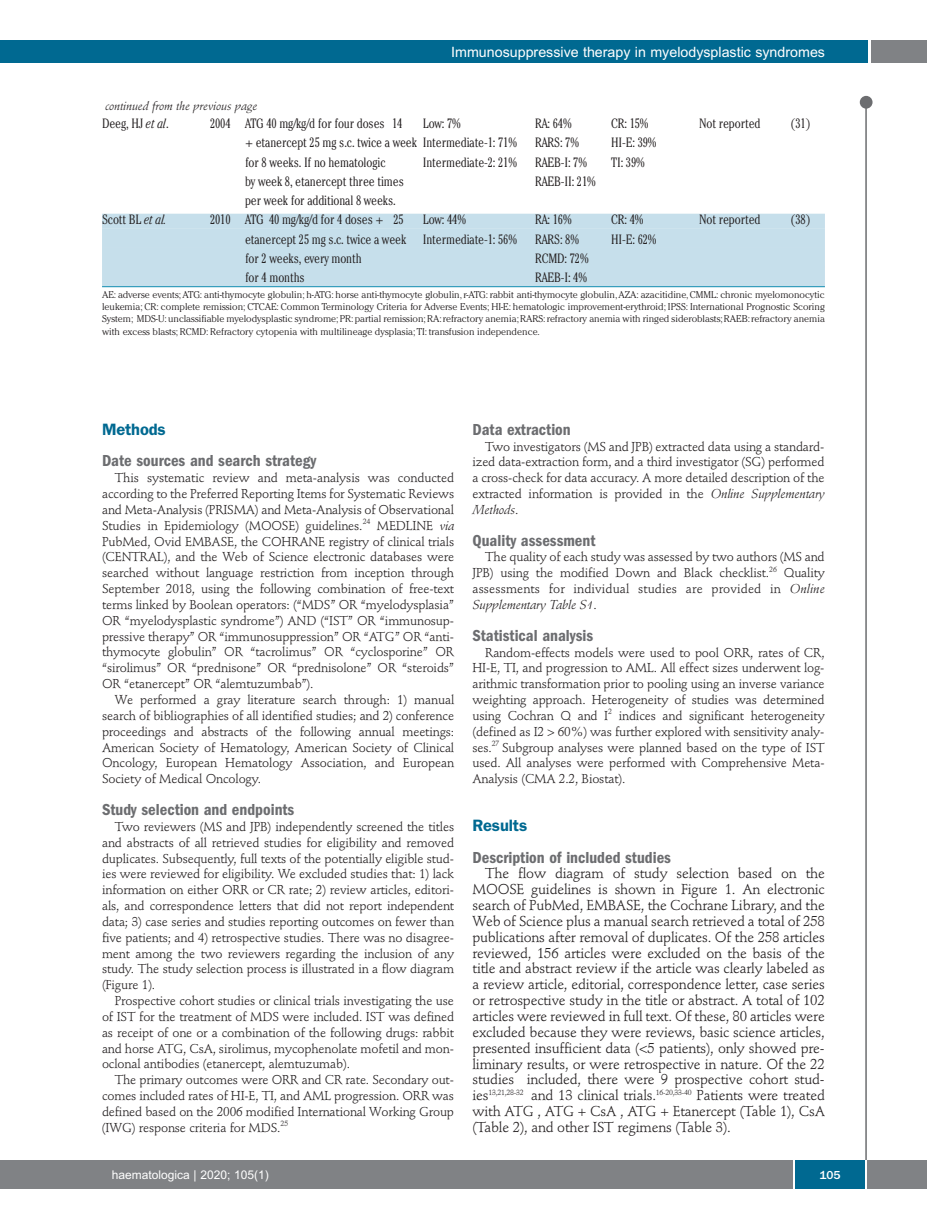
<style>
.page{position:relative;width:927px;height:1225px;background:#fff}
.page>*{position:absolute;margin:0;border:0;box-sizing:border-box;transform-origin:0 0}
.t1{font:600 condensed 16.5px "Franklin Gothic";color:#6c6d70}
.t2{font:600 16.5px "Franklin Gothic";letter-spacing:-.01em;color:#006991}
.t3{font:14.25px/15.9px "Stempel Schneidler";letter-spacing:-.015em;color:#231f20;text-align:justify}
.t4{font:14.25px "Arial";color:#fff}
.t5{font:300 condensed 13.5px "Cheltenham";letter-spacing:-.01em;color:#231f20}
.t6{font:12.75px/15.9px "Stempel Schneidler";letter-spacing:-.015em;color:#231f20;text-align:justify}
.t7{font:italic 12px "Stempel Schneidler";letter-spacing:-.005em;color:#231f20}
.t8{font:12px "Arial";color:#fff}
.t9{font:500 12px "Franklin Gothic";color:#fff}
.t10{font:300 9.75px/12px "Cheltenham";color:#231f20;text-align:justify}
.s1{font-style:italic}
</style>
<div class="page">
<div style="left:860px;top:96px;width:12px;height:13px;background:#6c6d70;border-radius:50%"></div>
<hr style="left:865px;top:98px;width:2px;height:1062px;background:#6c6d70">
<div style="left:871px;top:40px;width:56px;height:22px;background:#808285"></div>
<div style="left:18px;top:40px;width:849px;height:22px;background:#006991"></div>
<div style="left:17px;top:1160px;width:910px;height:28px;background:#808285"></div>
<div style="left:795px;top:1160px;width:70px;height:28px;background:#006991"></div>
<hr style="left:793px;top:1160px;width:2px;height:28px;background:#fff">
<hr style="left:865px;top:1160px;width:2px;height:28px;background:#fff">
<div style="left:0;top:40px;width:19px;height:22px;background:#006991"></div>
<div style="left:0;top:1160px;width:18px;height:28px;background:#808285"></div>
<div style="left:102px;top:214px;width:723px;height:15px;background:#c6dfeb"></div>
<div style="left:102px;top:228px;width:723px;height:20px;background:#c6dfeb"></div>
<div style="left:102px;top:248px;width:723px;height:19px;background:#c6dfeb"></div>
<div style="left:102px;top:267px;width:723px;height:19px;background:#c6dfeb"></div>
<hr style="left:102px;top:286px;width:723px;height:1px;background:#0d8aaf">
<p class="t7" style="left:105px;top:101px;width:154px">continued from the previous page</p>
<p class="t4" style="left:451px;top:44px;width:375px">Immunosuppressive therapy in myelodysplastic syndromes</p>
<p class="t5" style="left:102px;top:119px;width:68px">Deeg, HJ <span class="s1">et al</span>.</p>
<p class="t5" style="left:210px;top:119px;width:194px">2004 ATG 40 mg/kg/d for four doses 14</p>
<p class="t5" style="left:423px;top:119px;width:39px">Low: 7%</p>
<p class="t5" style="left:535px;top:119px;width:38px">RA: 64%</p>
<p class="t5" style="left:611px;top:119px;width:38px">CR: 15%</p>
<p class="t5" style="left:699px;top:119px;width:63px">Not reported</p>
<p class="t5" style="left:790px;top:119px;width:22px">(31)</p>
<p class="t5" style="left:245px;top:138px;width:273px">+ etanercept 25 mg s.c. twice a week Intermediate-1: 71%</p>
<p class="t5" style="left:535px;top:138px;width:45px">RARS: 7%</p>
<p class="t5" style="left:611px;top:138px;width:46px">HI-E: 39%</p>
<p class="t5" style="left:245px;top:157px;width:142px">for 8 weeks. If no hematologic</p>
<p class="t5" style="left:423px;top:157px;width:95px">Intermediate-2: 21%</p>
<p class="t5" style="left:535px;top:157px;width:53px">RAEB-I: 7%</p>
<p class="t5" style="left:611px;top:157px;width:35px">TI: 39%</p>
<p class="t5" style="left:245px;top:176px;width:160px">by week 8, etanercept three times</p>
<p class="t5" style="left:535px;top:176px;width:62px">RAEB-II: 21%</p>
<p class="t5" style="left:245px;top:196px;width:152px">per week for additional 8 weeks.</p>
<p class="t5" style="left:102px;top:215px;width:66px">Scott BL <span class="s1">et al.</span></p>
<p class="t5" style="left:210px;top:215px;width:195px">2010 ATG 40 mg/kg/d for 4 doses + 25</p>
<p class="t5" style="left:423px;top:215px;width:44px">Low: 44%</p>
<p class="t5" style="left:535px;top:215px;width:38px">RA: 16%</p>
<p class="t5" style="left:611px;top:215px;width:33px">CR: 4%</p>
<p class="t5" style="left:699px;top:215px;width:63px">Not reported</p>
<p class="t5" style="left:790px;top:215px;width:22px">(38)</p>
<p class="t5" style="left:245px;top:234px;width:273px">etanercept 25 mg s.c. twice a week Intermediate-1: 56%</p>
<p class="t5" style="left:535px;top:234px;width:45px">RARS: 8%</p>
<p class="t5" style="left:611px;top:234px;width:46px">HI-E: 62%</p>
<p class="t5" style="left:245px;top:253px;width:118px">for 2 weeks, every month</p>
<p class="t5" style="left:535px;top:253px;width:55px">RCMD: 72%</p>
<p class="t5" style="left:245px;top:273px;width:61px">for 4 months</p>
<p class="t5" style="left:535px;top:273px;width:53px">RAEB-I: 4%</p>
<p class="t10" style="left:102px;top:290px;width:724px">AE: adverse events; ATG: anti-thymocyte globulin; h-ATG: horse anti-thymocyte globulin, r-ATG: rabbit anti-thymocyte globulin, AZA: azacitidine, CMML: chronic myelomonocytic leukemia; CR: complete remission; CTCAE: Common Terminology Criteria for Adverse Events; HI-E: hematologic improvement-erythroid; IPSS: International Prognostic Scoring System; MDS-U: unclassifiable myelodysplastic syndrome; PR: partial remission; RA: refractory anemia; RARS: refractory anemia with ringed sideroblasts; RAEB: refractory anemia with excess blasts; RCMD: Refractory cytopenia with multilineage dysplasia; TI: transfusion independence.</p>
<p class="t2" style="left:102px;top:423px;width:65px">Methods</p>
<p class="t1" style="left:102px;top:455px;width:216px">Date sources and search strategy</p>
<p class="t6" style="left:102px;top:471px;width:354px;text-indent:13px">This systematic review and meta-analysis was conducted according to the Preferred Reporting Items for Systematic Reviews and Meta-Analysis (PRISMA) and Meta-Analysis of Observational Studies in Epidemiology (MOOSE) guidelines.<sup>24</sup> MEDLINE <span class="s1">via </span>PubMed, Ovid EMBASE, the COHRANE registry of clinical trials (CENTRAL), and the Web of Science electronic databases were searched without language restriction from inception through September 2018, using the following combination of free-text terms linked by Boolean operators: (“MDS” OR “myelodysplasia” OR “myelodysplastic syndrome”) AND (“IST” OR “immunosup&shy;pressive therapy” OR “immunosuppression” OR “ATG” OR “anti&shy;thymocyte globulin” OR “tacrolimus” OR “cyclosporine” OR “sirolimus” OR “prednisone” OR “prednisolone” OR “steroids” OR “etanercept” OR “alemtuzumbab”).</p>
<p class="t6" style="left:102px;top:693px;width:354px;text-indent:13px">We performed a gray literature search through: 1) manual search of bibliographies of all identified studies; and 2) conference proceedings and abstracts of the following annual meetings:<br>American Society of Hematology, American Society of Clinical Oncology, European Hematology Association, and European Society of Medical Oncology.</p>
<p class="t1" style="left:102px;top:804px;width:194px">Study selection and endpoints</p>
<p class="t6" style="left:102px;top:819px;width:354px;text-indent:13px">Two reviewers (MS and JPB) independently screened the titles and abstracts of all retrieved studies for eligibility and removed duplicates. Subsequently, full texts of the potentially eligible stud&shy;ies were reviewed for eligibility. We excluded studies that: 1) lack information on either ORR or CR rate; 2) review articles, editori&shy;als, and correspondence letters that did not report independent data; 3) case series and studies reporting outcomes on fewer than five patients; and 4) retrospective studies. There was no disagree&shy;ment among the two reviewers regarding the inclusion of any study. The study selection process is illustrated in a flow diagram (Figure 1).</p>
<p class="t6" style="left:102px;top:994px;width:354px;text-indent:13px">Prospective cohort studies or clinical trials investigating the use of IST for the treatment of MDS were included. IST was defined as receipt of one or a combination of the following drugs: rabbit and horse ATG, CsA, sirolimus, mycophenolate mofetil and mon&shy;oclonal antibodies (etanercept, alemtuzumab).</p>
<p class="t6" style="left:102px;top:1073px;width:354px;text-indent:13px">The primary outcomes were ORR and CR rate. Secondary out&shy;comes included rates of HI-E, TI, and AML progression. ORR was defined based on the 2006 modified International Working Group (IWG) response criteria for MDS.<sup>25</sup></p>
<p class="t1" style="left:472px;top:424px;width:100px">Data extraction</p>
<p class="t6" style="left:472px;top:439px;width:354px;text-indent:13px">Two investigators (MS and JPB) extracted data using a standard&shy;ized data-extraction form, and a third investigator (SG) performed a cross-check for data accuracy. A more detailed description of the extracted information is provided in the <span class="s1">Online Supplementary Methods</span>.</p>
<p class="t1" style="left:472px;top:534px;width:124px">Quality assessment</p>
<p class="t6" style="left:472px;top:550px;width:354px;text-indent:13px">The quality of each study was assessed by two authors (MS and JPB) using the modified Down and Black checklist.<sup>26</sup> Quality assessments for individual studies are provided in <span class="s1">Online Supplementary Table S1</span>.</p>
<p class="t1" style="left:472px;top:629px;width:122px">Statistical analysis</p>
<p class="t6" style="left:472px;top:645px;width:354px;text-indent:13px">Random-effects models were used to pool ORR, rates of CR, HI-E, TI, and progression to AML. All effect sizes underwent log&shy;arithmic transformation prior to pooling using an inverse variance weighting approach. Heterogeneity of studies was determined using Cochran Q and I<sup>2</sup> indices and significant heterogeneity (defined as I2 &gt; 60%) was further explored with sensitivity analy&shy;ses.<sup>27</sup> Subgroup analyses were planned based on the type of IST used. All analyses were performed with Comprehensive Meta-Analysis (CMA 2.2, Biostat).</p>
<p class="t2" style="left:472px;top:819px;width:56px">Results</p>
<p class="t1" style="left:472px;top:851px;width:200px">Description of included studies</p>
<p class="t3" style="left:472px;top:867px;width:354px;text-indent:13px">The flow diagram of study selection based on the MOOSE guidelines is shown in Figure 1. An electronic search of PubMed, EMBASE, the Cochrane Library, and the Web of Science plus a manual search retrieved a total of 258 publications after removal of duplicates. Of the 258 articles reviewed, 156 articles were excluded on the basis of the title and abstract review if the article was clearly labeled as a review article, editorial, correspondence letter, case series or retrospective study in the title or abstract. A total of 102 articles were reviewed in full text. Of these, 80 articles were excluded because they were reviews, basic science articles, presented insufficient data (&lt;5 patients), only showed pre&shy;liminary results, or were retrospective in nature. Of the 22 studies included, there were 9 prospective cohort stud&shy;ies<sup>13,21,28-32</sup> and 13 clinical trials.<sup>16-20,33-40</sup> Patients were treated with ATG , ATG + CsA , ATG + Etanercept (Table 1), CsA (Table 2), and other IST regimens (Table 3).</p>
<p class="t8" style="left:112px;top:1167px;width:158px">haematologica | 2020; 105(1)</p>
<p class="t9" style="left:819px;top:1167px;width:22px">105</p>
</div>
